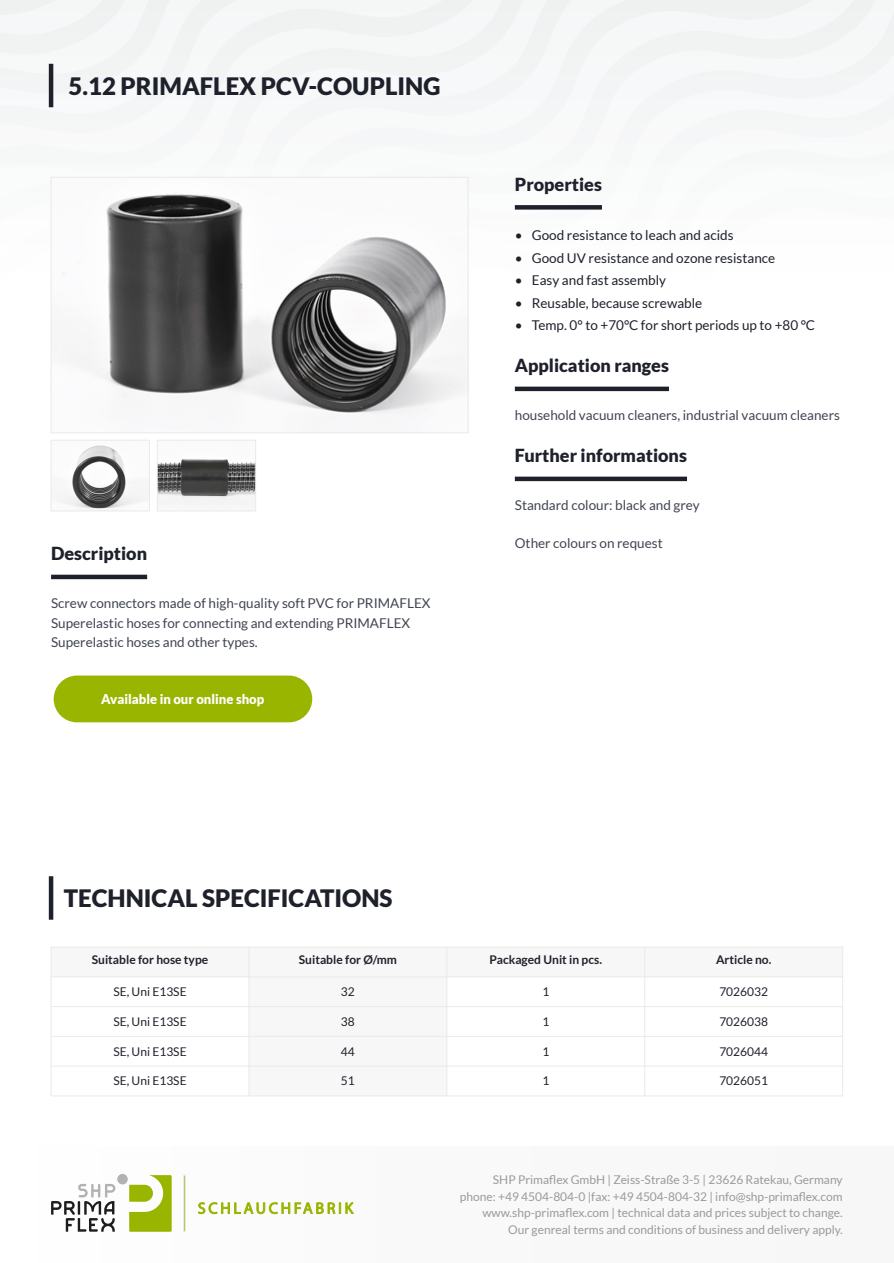
<style>
.page{position:relative;width:894px;height:1263px;background:#fff}
.page>*{position:absolute;margin:0;border:0;box-sizing:border-box;transform-origin:0 0}
.t1{font:900 24px "Lato";color:#1e212b}
.t2{font:900 18px "Lato";color:#1e212b}
.t3{font:13.5px/19.5px "Lato";color:#414552}
.t4{font:13.5px "Lato";color:#1e212b}
.t5{font:900 13.5px "Lato";color:#fff;scale:.96 1}
.t6{font:12px/16.5px "Lato";color:#9a9a9a;text-align:right}
.t7{font:12px "Lato";color:#1e212b}
.t8{font:700 12px "Lato";color:#1e212b}
</style>
<div class="page">
<div style="left:0;top:0;width:893px;height:281px;background:#f7f8f9"></div>
<div style="left:0;top:1146px;width:893px;height:117px;background:#f9f9f9"></div>
<svg style="left:129px;top:1175px;width:43px;height:57px"></svg>
<svg style="left:51px;top:1184px;width:64px;height:48px"></svg>
<div style="left:117px;top:1174px;width:11px;height:10px;background:#b2b2b2;border-radius:50%"></div>
<div style="left:183px;top:1175px;width:2px;height:57px;background:#a0b100;border:1px solid #eaeaea"></div>
<svg style="left:198px;top:1202px;width:156px;height:12px"></svg>
<hr style="left:49px;top:64px;width:4px;height:43px;background:#1e212b">
<img style="left:55px;top:194px;width:411px;height:223px">
<div style="left:51px;top:177px;width:417px;height:256px;border:1px solid #eaeaea"></div>
<img style="left:57px;top:445px;width:90px;height:64px">
<div style="left:51px;top:440px;width:99px;height:71px;border:1px solid #eaeaea"></div>
<img style="left:159px;top:459px;width:95px;height:47px">
<div style="left:157px;top:440px;width:99px;height:71px;border:1px solid #eaeaea"></div>
<div style="left:514px;top:205px;width:87px;height:5px;background:#1e212b"></div>
<hr style="left:514px;top:387px;width:154px;height:4px;background:#1e212b">
<hr style="left:514px;top:477px;width:172px;height:4px;background:#1e212b">
<hr style="left:51px;top:575px;width:96px;height:4px;background:#1e212b">
<div style="left:54px;top:676px;width:258px;height:46px;background:#9ab500;border-radius:23px"></div>
<hr style="left:49px;top:876px;width:4px;height:44px;background:#1e212b">
<svg style="left:249px;top:948px;width:397px;height:147px"></svg>
<hr style="left:51px;top:947px;width:1px;height:149px;background:#eaeaea">
<hr style="left:842px;top:947px;width:1px;height:149px;background:#eaeaea">
<hr style="left:248px;top:947px;width:1px;height:149px;background:#eaeaea">
<hr style="left:446px;top:947px;width:1px;height:149px;background:#eaeaea">
<hr style="left:644px;top:947px;width:1px;height:149px;background:#eaeaea">
<hr style="left:51px;top:947px;width:791px;height:1px;background:#eaeaea">
<hr style="left:51px;top:976px;width:791px;height:1px;background:#eaeaea">
<hr style="left:51px;top:1006px;width:791px;height:1px;background:#eaeaea">
<hr style="left:51px;top:1036px;width:791px;height:1px;background:#eaeaea">
<hr style="left:51px;top:1066px;width:791px;height:1px;background:#eaeaea">
<hr style="left:51px;top:1095px;width:791px;height:1px;background:#eaeaea">
<h1 class="t1" style="left:68px;top:75px;width:373px">5.12 PRIMAFLEX PCV-COUPLING</h1>
<h2 class="t2" style="left:51px;top:546px;width:97px">Description</h2>
<p class="t3" style="left:51px;top:594px;width:381px">Screw connectors made of high-quality soft PVC for PRIMAFLEX<br>Superelastic hoses for connecting and extending PRIMAFLEX<br>Superelastic hoses and other types.</p>
<p class="t5" style="left:101px;top:693px;width:171px">Available in our online shop</p>
<h1 class="t1" style="left:64px;top:888px;width:330px">TECHNICAL SPECIFICATIONS</h1>
<h2 class="t2" style="left:514px;top:176px;width:89px">Properties</h2>
<p class="t4" style="left:514px;top:229px;width:220px">• Good resistance to leach and acids</p>
<p class="t4" style="left:514px;top:252px;width:262px">• Good UV resistance and ozone resistance</p>
<p class="t4" style="left:514px;top:274px;width:153px">• Easy and fast assembly</p>
<p class="t4" style="left:514px;top:297px;width:189px">• Reusable, because screwable</p>
<p class="t4" style="left:514px;top:319px;width:302px">• Temp. 0° to +70°C for short periods up to +80 °C</p>
<h2 class="t2" style="left:514px;top:358px;width:155px">Application ranges</h2>
<p class="t3" style="left:514px;top:406px;width:326px">household vacuum cleaners, industrial vacuum cleaners</p>
<h2 class="t2" style="left:514px;top:448px;width:173px">Further informations</h2>
<p class="t3" style="left:514px;top:496px;width:186px">Standard colour: black and grey</p>
<p class="t3" style="left:514px;top:534px;width:149px">Other colours on request</p>
<p class="t8" style="left:92px;top:955px;width:118px">Suitable for hose type</p>
<p class="t8" style="left:299px;top:955px;width:100px">Suitable for Ø/mm</p>
<p class="t8" style="left:489px;top:955px;width:114px">Packaged Unit in pcs.</p>
<p class="t8" style="left:715px;top:955px;width:57px">Article no.</p>
<p class="t7" style="left:113px;top:986px;width:75px">SE, Uni E13SE</p>
<p class="t7" style="left:341px;top:986px;width:15px">32</p>
<p class="t7" style="left:542px;top:986px;width:8px">1</p>
<p class="t7" style="left:719px;top:986px;width:50px">7026032</p>
<p class="t7" style="left:113px;top:1016px;width:75px">SE, Uni E13SE</p>
<p class="t7" style="left:341px;top:1016px;width:15px">38</p>
<p class="t7" style="left:542px;top:1016px;width:8px">1</p>
<p class="t7" style="left:719px;top:1016px;width:50px">7026038</p>
<p class="t7" style="left:113px;top:1046px;width:75px">SE, Uni E13SE</p>
<p class="t7" style="left:341px;top:1046px;width:15px">44</p>
<p class="t7" style="left:542px;top:1046px;width:8px">1</p>
<p class="t7" style="left:719px;top:1046px;width:50px">7026044</p>
<p class="t7" style="left:113px;top:1076px;width:75px">SE, Uni E13SE</p>
<p class="t7" style="left:341px;top:1076px;width:15px">51</p>
<p class="t7" style="left:542px;top:1076px;width:8px">1</p>
<p class="t7" style="left:719px;top:1076px;width:50px">7026051</p>
<p class="t6" style="left:459px;top:1172px;width:384px">SHP Primaflex GmbH | Zeiss-Straße 3-5 | 23626 Ratekau, Germany phone: +49 4504-804-0 |fax: +49 4504-804-32 | info@shp-primaflex.com www.shp-primaflex.com | technical data and prices subject to change.<br>Our genreal terms and conditions of business and delivery apply.</p>
</div>
